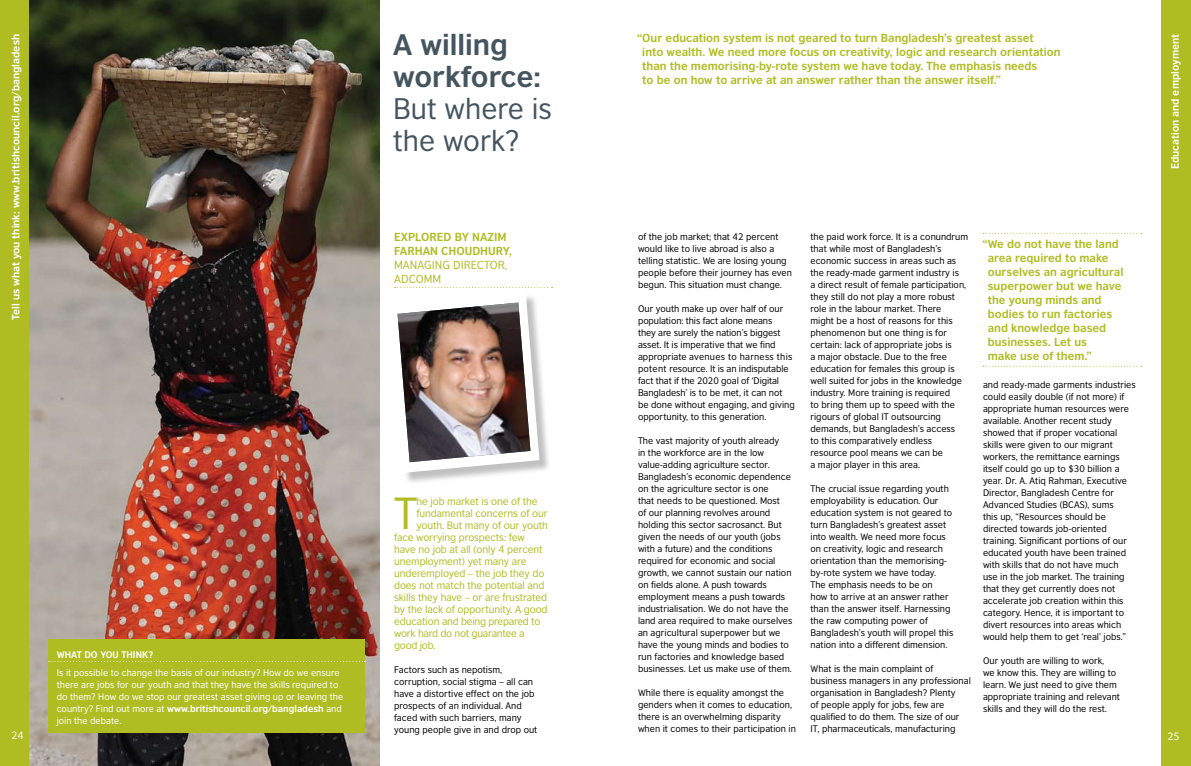
<style>
.page{position:relative;width:1191px;height:766px;background:#fff}
.page>*{position:absolute;margin:0;border:0;box-sizing:border-box;transform-origin:0 0}
.t1{font:42.3px "British Council Sans";color:#afbd22}
.t2{font:700 28px/32px "British Council Sans";color:#455560}
.t3{font:28px/32px "British Council Sans";color:#455560}
.t4{font:700 11px/14px "British Council Sans";color:#afbd22}
.t5{font:11px "British Council Sans";color:#afbd22}
.t6{font:10px "British Council Sans";letter-spacing:-.01em;color:#afbd22}
.t7{font:700 10px "British Council Sans";color:#fff}
.t8{font:10px "British Council Sans";color:#fff}
.t9{font:9px/12px "British Council Sans";color:#000}
.t10{font:9px/12px "British Council Sans";color:#fff}
.t11{font:700 9px "British Council Sans";color:#fff}
.s1{font-weight:700}
</style>
<div class="page">
<img style="left:28px;top:0;width:351px;height:765px">
<div style="left:1162px;top:0;width:29px;height:765px;background:#afbd22"></div>
<div style="left:0;top:0;width:28px;height:765px;background:#afbd22"></div>
<div style="left:48px;top:638px;width:317px;height:94px;background:#afbd22"></div>
<div style="left:390px;top:293px;width:168px;height:196px;background:#000;opacity:.25"></div>
<svg style="left:390px;top:287px;width:162px;height:186px"></svg>
<img style="left:397px;top:302px;width:133px;height:160px">
<svg style="left:983px;top:233px;width:158px;height:1px"></svg>
<svg style="left:983px;top:365px;width:158px;height:1px"></svg>
<h2 class="t2" style="left:393px;top:28px;width:149px">A willing workforce:</h2>
<h2 class="t3" style="left:393px;top:92px;width:160px">But where is the work?</h2>
<p class="t4" style="left:642px;top:31px;width:420px;text-indent:-5px">“ Our education system is not geared to turn Bangladesh’s greatest asset<br>into wealth. We need more focus on creativity, logic and research orientation than the memorising-by-rote system we have today. The emphasis needs<br>to be on how to arrive at an answer rather than the answer itself.”</p>
<p class="t7" style="left:10px;top:320px;width:287px;rotate:-90deg">Tell us what you think: www.britishcouncil.org/bangladesh</p>
<p class="t7" style="left:1168px;top:169px;width:136px;rotate:-90deg">Education and employment</p>
<p class="t4" style="left:394px;top:229px;width:119px">Explored by Nazim<br>Farhan Choudhury,</p>
<p class="t5" style="left:394px;top:258px;width:17px">Managing</p>
<p class="t5" style="left:453px;top:258px;width:15px">Director</p>
<p class="t5" style="left:505px;top:258px;width:4px">,</p>
<p class="t5" style="left:394px;top:272px;width:16px">Adcomm</p>
<p class="t9" style="left:810px;top:230px;width:159px">the paid work force. It is a conundrum that while most of Bangladesh’s economic success in areas such as the ready-made garment industry is<br>a direct result of female participation, they still do not play a more robust role in the labour market. There<br>might be a host of reasons for this phenomenon but one thing is for certain: lack of appropriate jobs is<br>a major obstacle. Due to the free education for females this group is well suited for jobs in the knowledge industry. More training is required<br>to bring them up to speed with the rigours of global IT outsourcing demands, but Bangladesh’s access<br>to this comparatively endless resource pool means we can be<br>a major player in this area.</p>
<p class="t9" style="left:810px;top:482px;width:144px">The crucial issue regarding youth employability is education. Our education system is not geared to turn Bangladesh’s greatest asset into wealth. We need more focus on creativity, logic and research orientation than the memorising&shy;by-rote system we have today.<br>The emphasis needs to be on<br>how to arrive at an answer rather than the answer itself. Harnessing the raw computing power of<br>Bangladesh’s youth will propel this nation into a different dimension.</p>
<p class="t9" style="left:810px;top:662px;width:162px">What is the main complaint of business managers in any professional organisation in Bangladesh? Plenty<br>of people apply for jobs, few are qualified to do them. The size of our<br>IT, pharmaceuticals, manufacturing</p>
<p class="t9" style="left:638px;top:230px;width:155px">of the job market; that 42 percent would like to live abroad is also a telling statistic. We are losing young people before their journey has even begun. This situation must change.</p>
<p class="t9" style="left:638px;top:302px;width:158px">Our youth make up over half of our population: this fact alone means<br>they are surely the nation’s biggest asset. It is imperative that we find appropriate avenues to harness this potent resource. It is an indisputable fact that if the 2020 goal of ‘Digital Bangladesh’ is to be met, it can not be done without engaging, and giving opportunity, to this generation.</p>
<p class="t9" style="left:638px;top:434px;width:156px">The vast majority of youth already<br>in the workforce are in the low value-adding agriculture sector.<br>Bangladesh’s economic dependence on the agriculture sector is one<br>that needs to be questioned. Most<br>of our planning revolves around holding this sector sacrosanct. But given the needs of our youth (jobs with a future) and the conditions required for economic and social growth, we cannot sustain our nation on fields alone. A push towards employment means a push towards industrialisation. We do not have the land area required to make ourselves an agricultural superpower but we have the young minds and bodies to run factories and knowledge based businesses. Let us make use of them.</p>
<p class="t9" style="left:638px;top:686px;width:159px">While there is equality amongst the genders when it comes to education, there is an overwhelming disparity when it comes to their participation in</p>
<p class="t4" style="left:987px;top:237px;width:137px;text-indent:-5px">“ We do not have the land area required to make ourselves an agricultural superpower but we have the young minds and bodies to run factories and knowledge based businesses. Let us<br>make use of them.”</p>
<p class="t9" style="left:983px;top:378px;width:154px">and ready-made garments industries could easily double (if not more) if appropriate human resources were available. Another recent study showed that if proper vocational skills were given to our migrant workers, the remittance earnings itself could go up to $30 billion a year. Dr. A. Atiq Rahman, Executive Director, Bangladesh Centre for Advanced Studies (BCAS), sums<br>this up, “Resources should be directed towards job-oriented training. Significant portions of our educated youth have been trained with skills that do not have much<br>use in the job market. The training that they get currently does not accelerate job creation within this category. Hence, it is important to divert resources into areas which would help them to get ‘real’ jobs.”</p>
<p class="t9" style="left:983px;top:654px;width:138px">Our youth are willing to work,<br>we know this. They are willing to learn. We just need to give them appropriate training and relevant skills and they will do the rest.</p>
<h1 class="t1" style="left:394px;top:488px;width:25px">T</h1>
<p class="t6" style="left:416px;top:495px;width:123px">he job market is one of the</p>
<p class="t6" style="left:416px;top:507px;width:133px">fundamental concerns of our</p>
<p class="t6" style="left:416px;top:519px;width:133px">youth. But many of our youth</p>
<p class="t6" style="left:394px;top:531px;width:132px">face worrying prospects: few</p>
<p class="t6" style="left:394px;top:543px;width:150px">have no job at all (only 4 percent</p>
<p class="t6" style="left:394px;top:555px;width:134px">unemployment) yet many are</p>
<p class="t6" style="left:394px;top:567px;width:152px">underemployed – the job they do</p>
<p class="t6" style="left:394px;top:579px;width:152px">does not match the potential and</p>
<p class="t6" style="left:394px;top:591px;width:155px">skills they have – or are frustrated</p>
<p class="t6" style="left:394px;top:603px;width:155px">by the lack of opportunity. A good</p>
<p class="t6" style="left:394px;top:615px;width:148px">education and being prepared to</p>
<p class="t6" style="left:394px;top:627px;width:132px">work hard do not guarantee a</p>
<p class="t6" style="left:394px;top:639px;width:43px">good job.</p>
<p class="t9" style="left:394px;top:663px;width:145px">Factors such as nepotism, corruption, social stigma – all can have a distortive effect on the job prospects of an individual. And faced with such barriers, many young people give in and drop out</p>
<p class="t11" style="left:57px;top:649px;width:98px">What do you think?</p>
<p class="t10" style="left:57px;top:666px;width:288px">Is it possible to change the basis of our industry? How do we ensure there are jobs for our youth and that they have the skills required to do them? How do we stop our greatest asset giving up or leaving the country? Find out more at <span class="s1">www.britishcouncil.org/bangladesh</span> and join the debate.</p>
<p class="t8" style="left:11px;top:729px;width:14px">24</p>
<p class="t8" style="left:1167px;top:730px;width:14px">25</p>
</div>
